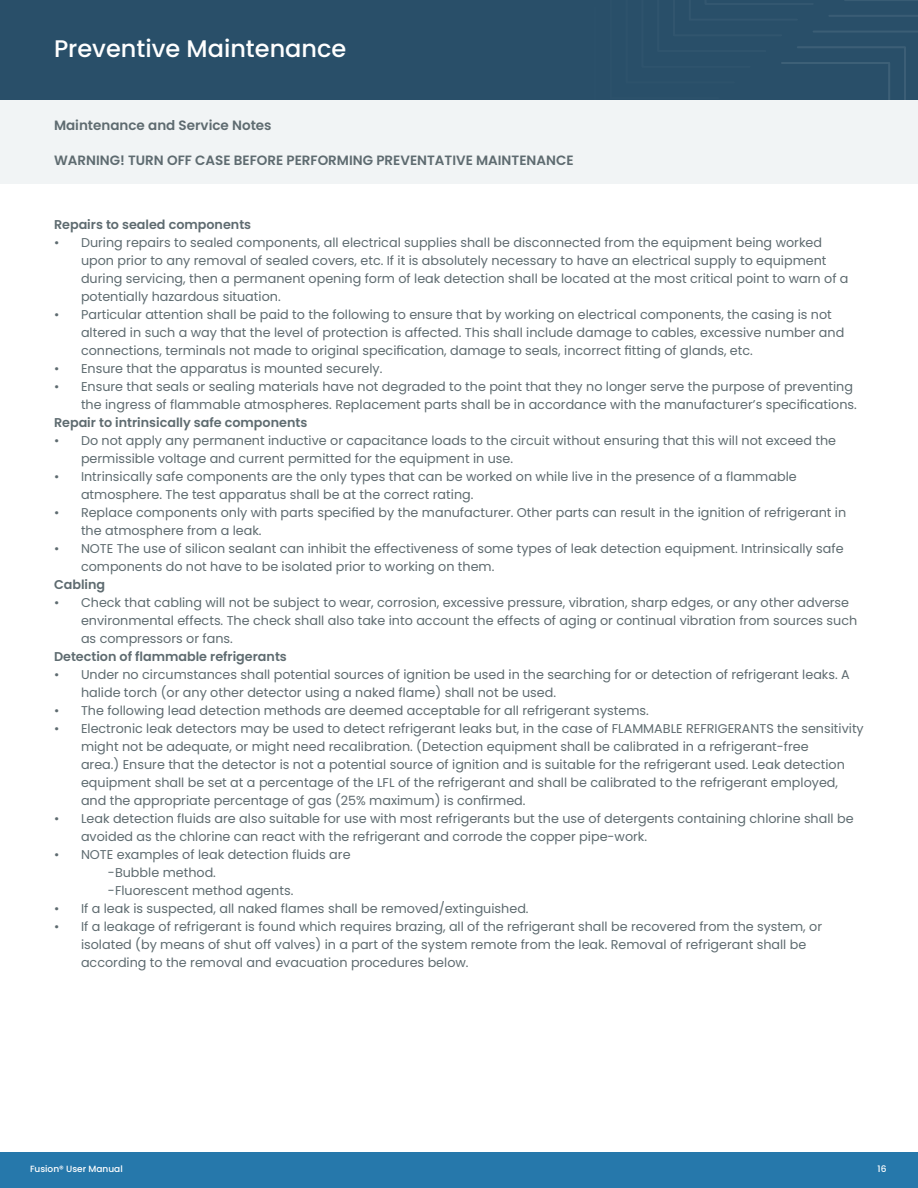
<style>
.page{position:relative;width:918px;height:1188px;background:#fff}
.page>*{position:absolute;margin:0;border:0;box-sizing:border-box;transform-origin:0 0}
.Page_Heading{font:500 24px "Poppins";color:#fff}
.Paragraph__Large{font:600 13.5px "Poppins";color:#5e6b70}
.t1{font:12.75px/18px "Poppins";color:#5e6b70}
.t2{font:600 12.75px "Poppins";color:#5e6b70}
.t3{font:500 9px "Poppins";color:#fff}
</style>
<div class="page">
<div style="left:0;top:1152px;width:918px;height:36px;background:#2678ab"></div>
<div style="left:0;top:0;width:918px;height:100px;background:#294f69"></div>
<div style="left:0;top:100px;width:918px;height:84px;background:#f1f4f5"></div>
<svg style="left:781px;top:0;width:137px;height:100px"></svg>
<p class="Page_Heading" style="left:54px;top:35px;width:294px">Preventive Maintenance</p>
<p class="Paragraph__Large" style="left:54px;top:118px;width:219px">Maintenance and Service Notes</p>
<p class="Paragraph__Large" style="left:54px;top:152px;width:521px">WARNING! TURN OFF CASE BEFORE PERFORMING PREVENTATIVE MAINTENANCE</p>
<p class="t2" style="left:54px;top:218px;width:199px">Repairs to sealed components</p>
<p class="t1" style="left:81px;top:234px;width:769px;text-indent:-27px">• During repairs to sealed components, all electrical supplies shall be disconnected from the equipment being worked upon prior to any removal of sealed covers, etc. If it is absolutely necessary to have an electrical supply to equipment during servicing, then a permanent opening form of leak detection shall be located at the most critical point to warn of a potentially hazardous situation.</p>
<p class="t1" style="left:81px;top:306px;width:765px;text-indent:-27px">• Particular attention shall be paid to the following to ensure that by working on electrical components, the casing is not altered in such a way that the level of protection is affected. This shall include damage to cables, excessive number and connections, terminals not made to original specification, damage to seals, incorrect fitting of glands, etc.</p>
<p class="t1" style="left:54px;top:360px;width:330px">• Ensure that the apparatus is mounted securely.</p>
<p class="t1" style="left:54px;top:378px;width:804px;text-align:right">• Ensure that seals or sealing materials have not degraded to the point that they no longer serve the purpose of preventing the ingress of flammable atmospheres. Replacement parts shall be in accordance with the manufacturer’s specifications.</p>
<p class="t2" style="left:54px;top:416px;width:255px">Repair to intrinsically safe components</p>
<p class="t1" style="left:81px;top:432px;width:757px;text-indent:-27px">• Do not apply any permanent inductive or capacitance loads to the circuit without ensuring that this will not exceed the permissible voltage and current permitted for the equipment in use.</p>
<p class="t1" style="left:81px;top:468px;width:717px;text-indent:-27px">• Intrinsically safe components are the only types that can be worked on while live in the presence of a flammable atmosphere. The test apparatus shall be at the correct rating.</p>
<p class="t1" style="left:81px;top:504px;width:767px;text-indent:-27px">• Replace components only with parts specified by the manufacturer. Other parts can result in the ignition of refrigerant in the atmosphere from a leak.</p>
<p class="t1" style="left:81px;top:540px;width:764px;text-indent:-27px">• NOTE The use of silicon sealant can inhibit the effectiveness of some types of leak detection equipment. Intrinsically safe components do not have to be isolated prior to working on them.</p>
<p class="t2" style="left:54px;top:578px;width:53px">Cabling</p>
<p class="t1" style="left:81px;top:594px;width:778px;text-indent:-27px">• Check that cabling will not be subject to wear, corrosion, excessive pressure, vibration, sharp edges, or any other adverse environmental effects. The check shall also take into account the effects of aging or continual vibration from sources such as compressors or fans.</p>
<p class="t2" style="left:54px;top:650px;width:234px">Detection of flammable refrigerants</p>
<p class="t1" style="left:81px;top:666px;width:770px;text-indent:-27px">• Under no circumstances shall potential sources of ignition be used in the searching for or detection of refrigerant leaks. A halide torch (or any other detector using a naked flame) shall not be used.</p>
<p class="t1" style="left:54px;top:702px;width:596px">• The following lead detection methods are deemed acceptable for all refrigerant systems.</p>
<p class="t1" style="left:81px;top:720px;width:784px;text-indent:-27px">• Electronic leak detectors may be used to detect refrigerant leaks but, in the case of FLAMMABLE REFRIGERANTS the sensitivity might not be adequate, or might need recalibration. (Detection equipment shall be calibrated in a refrigerant-free<br>area.) Ensure that the detector is not a potential source of ignition and is suitable for the refrigerant used. Leak detection equipment shall be set at a percentage of the LFL of the refrigerant and shall be calibrated to the refrigerant employed, and the appropriate percentage of gas (25% maximum) is confirmed.</p>
<p class="t1" style="left:81px;top:810px;width:774px;text-indent:-27px">• Leak detection fluids are also suitable for use with most refrigerants but the use of detergents containing chlorine shall be avoided as the chlorine can react with the refrigerant and corrode the copper pipe-work.</p>
<p class="t1" style="left:54px;top:846px;width:298px">• NOTE examples of leak detection fluids are</p>
<p class="t1" style="left:108px;top:864px;width:109px">-Bubble method.</p>
<p class="t1" style="left:108px;top:882px;width:187px">-Fluorescent method agents.</p>
<p class="t1" style="left:54px;top:900px;width:476px">• If a leak is suspected, all naked flames shall be removed/extinguished.</p>
<p class="t1" style="left:81px;top:918px;width:743px;text-indent:-27px">• If a leakage of refrigerant is found which requires brazing, all of the refrigerant shall be recovered from the system, or isolated (by means of shut off valves) in a part of the system remote from the leak. Removal of refrigerant shall be according to the removal and evacuation procedures below.</p>
<p class="t3" style="left:30px;top:1164px;width:94px">Fusion® User Manual</p>
<p class="t3" style="left:878px;top:1164px;width:10px">16</p>
</div>
